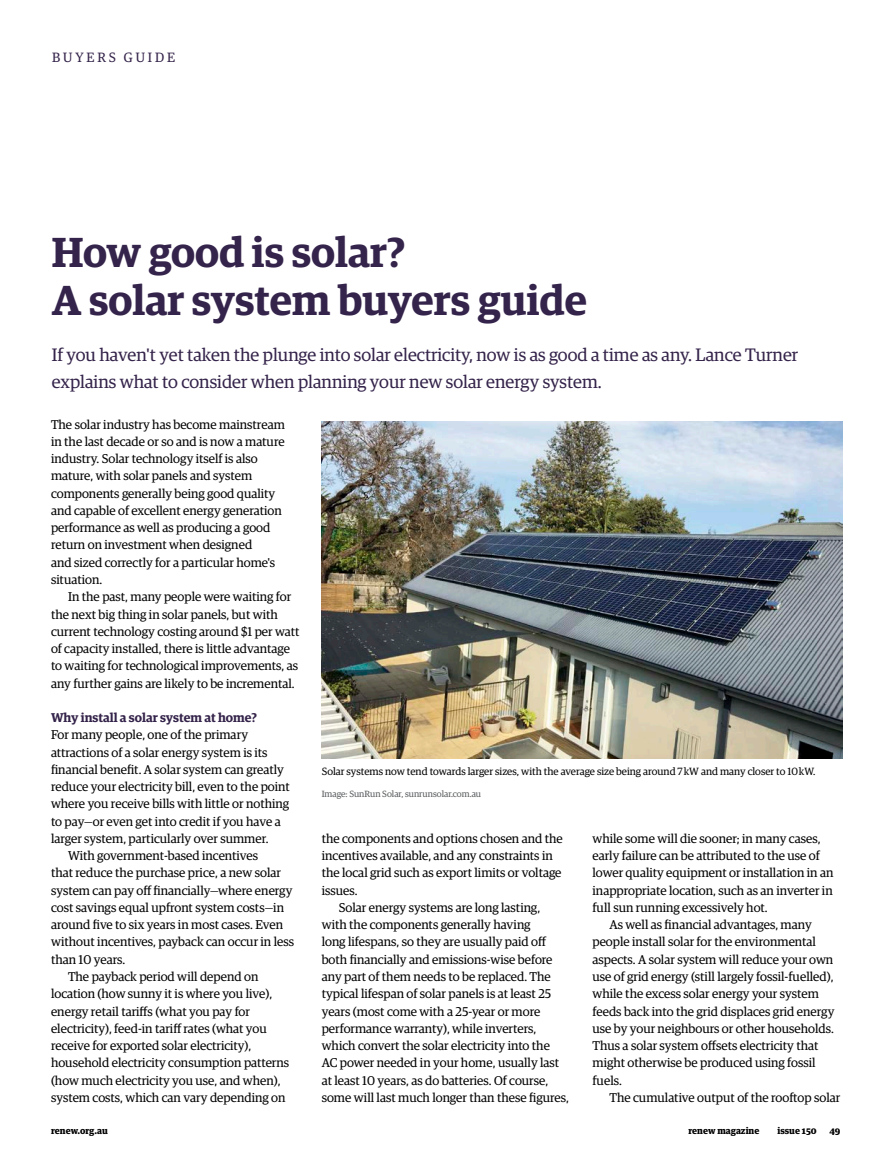
<style>
.page{position:relative;width:893px;height:1170px;background:#fff}
.page>*{position:absolute;margin:0;border:0;box-sizing:border-box;transform-origin:0 0}
.t1{font:600 42px "Guardian Egyp";color:#34234a}
.Intro{font:18px/27px "Guardian Egyp";color:#34234a}
.Page_header{font:13.5px "Guardian Egyp";letter-spacing:.22em;color:#34234a}
.Body_text{font:12.75px/17.2px "Guardian Egyp";color:#000}
.First_Para{font:12.75px/17.2px "Guardian Egyp";color:#000}
.Subhead_1{font:600 12.75px "Guardian Egyp";color:#34234a}
.t2{font:10.5px "Guardian Egyp";color:#000}
.Diagram_labels_and_c{font:9px "Guardian Egyp";color:#57595b}
.t3{font:900 9px "Guardian Text Egyp";color:#000}
</style>
<div class="page">
<img style="left:322px;top:422px;width:520px;height:336px">
<p class="Page_header" style="left:52px;top:48px;width:124px">BUYERS GUIDE</p>
<p class="t1" style="left:52px;top:221px;width:355px">How good is solar?</p>
<p class="t1" style="left:52px;top:269px;width:537px">A solar system buyers guide</p>
<p class="Intro" style="left:52px;top:339px;width:748px">If you haven't yet taken the plunge into solar electricity, now is as good a time as any. Lance Turner explains what to consider when planning your new solar energy system.</p>
<p class="First_Para" style="left:51px;top:415px;width:235px">The solar industry has become mainstream in the last decade or so and is now a mature industry. Solar technology itself is also mature, with solar panels and system components generally being good quality and capable of excellent energy generation performance as well as producing a good return on investment when designed<br>and sized correctly for a particular home's situation.</p>
<p class="Body_text" style="left:51px;top:587px;width:250px;text-indent:17px">In the past, many people were waiting for the next big thing in solar panels, but with current technology costing around $1 per watt of capacity installed, there is little advantage to waiting for technological improvements, as any further gains are likely to be incremental.</p>
<p class="Subhead_1" style="left:51px;top:708px;width:207px">Why install a solar system at home?</p>
<p class="First_Para" style="left:51px;top:725px;width:240px">For many people, one of the primary attractions of a solar energy system is its financial benefit. A solar system can greatly reduce your electricity bill, even to the point where you receive bills with little or nothing to pay—or even get into credit if you have a larger system, particularly over summer.</p>
<p class="Body_text" style="left:51px;top:846px;width:245px;text-indent:17px">With government-based incentives<br>that reduce the purchase price, a new solar system can pay off financially—where energy cost savings equal upfront system costs—in around five to six years in most cases. Even without incentives, payback can occur in less than 10 years.</p>
<p class="Body_text" style="left:51px;top:967px;width:240px;text-indent:17px">The payback period will depend on location (how sunny it is where you live), energy retail tariffs (what you pay for electricity), feed-in tariff rates (what you receive for exported solar electricity), household electricity consumption patterns (how much electricity you use, and when), system costs, which can vary depending on</p>
<p class="t2" style="left:322px;top:764px;width:495px">Solar systems now tend towards larger sizes, with the average size being around 7 kW and many closer to 10 kW.</p>
<p class="Diagram_labels_and_c" style="left:322px;top:787px;width:161px">Image: SunRun Solar, sunrunsolar.com.au</p>
<p class="Body_text" style="left:322px;top:829px;width:243px">the components and options chosen and the incentives available, and any constraints in the local grid such as export limits or voltage issues.</p>
<p class="Body_text" style="left:322px;top:898px;width:249px;text-indent:17px">Solar energy systems are long lasting,<br>with the components generally having<br>long lifespans, so they are usually paid off both financially and emissions-wise before any part of them needs to be replaced. The typical lifespan of solar panels is at least 25 years (most come with a 25-year or more performance warranty), while inverters, which convert the solar electricity into the<br>AC power needed in your home, usually last at least 10 years, as do batteries. Of course, some will last much longer than these figures,</p>
<p class="Body_text" style="left:592px;top:829px;width:243px">while some will die sooner; in many cases, early failure can be attributed to the use of lower quality equipment or installation in an inappropriate location, such as an inverter in full sun running excessively hot.</p>
<p class="Body_text" style="left:592px;top:915px;width:243px;text-indent:17px">As well as financial advantages, many people install solar for the environmental aspects. A solar system will reduce your own use of grid energy (still largely fossil-fuelled), while the excess solar energy your system feeds back into the grid displaces grid energy use by your neighbours or other households.<br>Thus a solar system offsets electricity that might otherwise be produced using fossil fuels.</p>
<p class="Body_text" style="left:609px;top:1087px;width:232px">The cumulative output of the rooftop solar</p>
<p class="t3" style="left:51px;top:1123px;width:59px">renew.org.au</p>
<p class="t3" style="left:688px;top:1123px;width:73px">renew magazine</p>
<p class="t3" style="left:777px;top:1123px;width:41px">issue 150</p>
<p class="t3" style="left:829px;top:1123px;width:13px">49</p>
</div>
